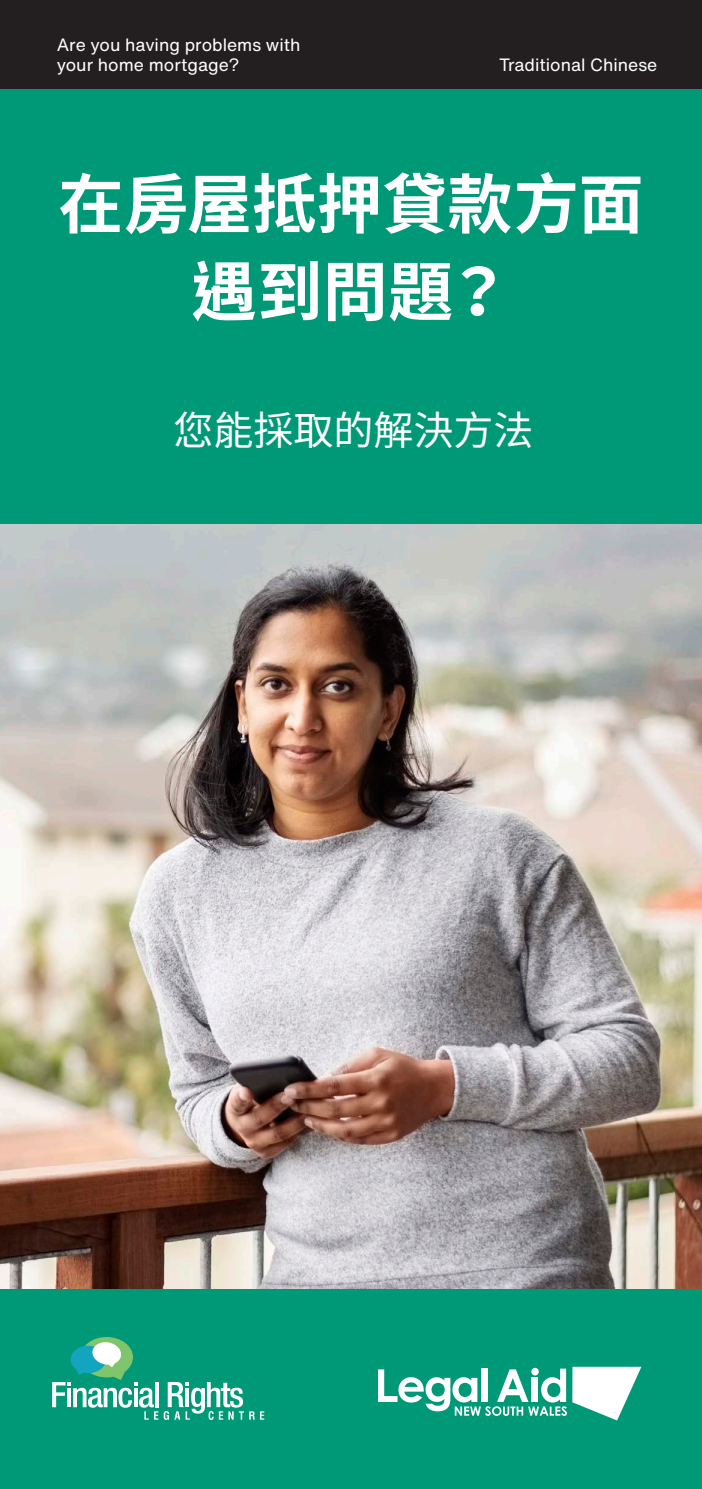
<style>
.page{position:relative;width:702px;height:1489px;background:#fff}
.page>*{position:absolute;margin:0;border:0;box-sizing:border-box;transform-origin:0 0}
.t1{font:700 65px/87.5px "Noto Sans CJ Ktc";letter-spacing:.005em;color:#fff;text-align:center}
.bulleted_list{font:40px "Noto Sans CJ Ktc";color:#fff}
.list{font:17.5px/20px "Helvetica Now Text";color:#fff}
</style>
<div class="page">
<div style="left:0;top:1185px;width:702px;height:303px;background:#009978"></div>
<div style="left:0;top:0;width:702px;height:678px;background:#009978"></div>
<svg style="left:378px;top:1366px;width:263px;height:54px"></svg>
<hr style="left:155px;top:1381px;width:4px;height:25px;background:#fff">
<svg style="left:52px;top:1337px;width:106px;height:82px"></svg>
<svg style="left:164px;top:1382px;width:100px;height:37px"></svg>
<img style="left:0;top:524px;width:702px;height:763px">
<div style="left:0;top:0;width:702px;height:89px;background:#231f20"></div>
<p class="list" style="left:57px;top:34px;width:245px">Are you having problems with your home mortgage?</p>
<p class="list" style="left:499px;top:54px;width:160px">Traditional Chinese</p>
<p class="t1" style="left:58px;top:162px;width:586px">在房屋抵押貸款方面遇到問題？</p>
<p class="bulleted_list" style="left:173px;top:408px;width:361px">您能採取的解決方法</p>
</div>
